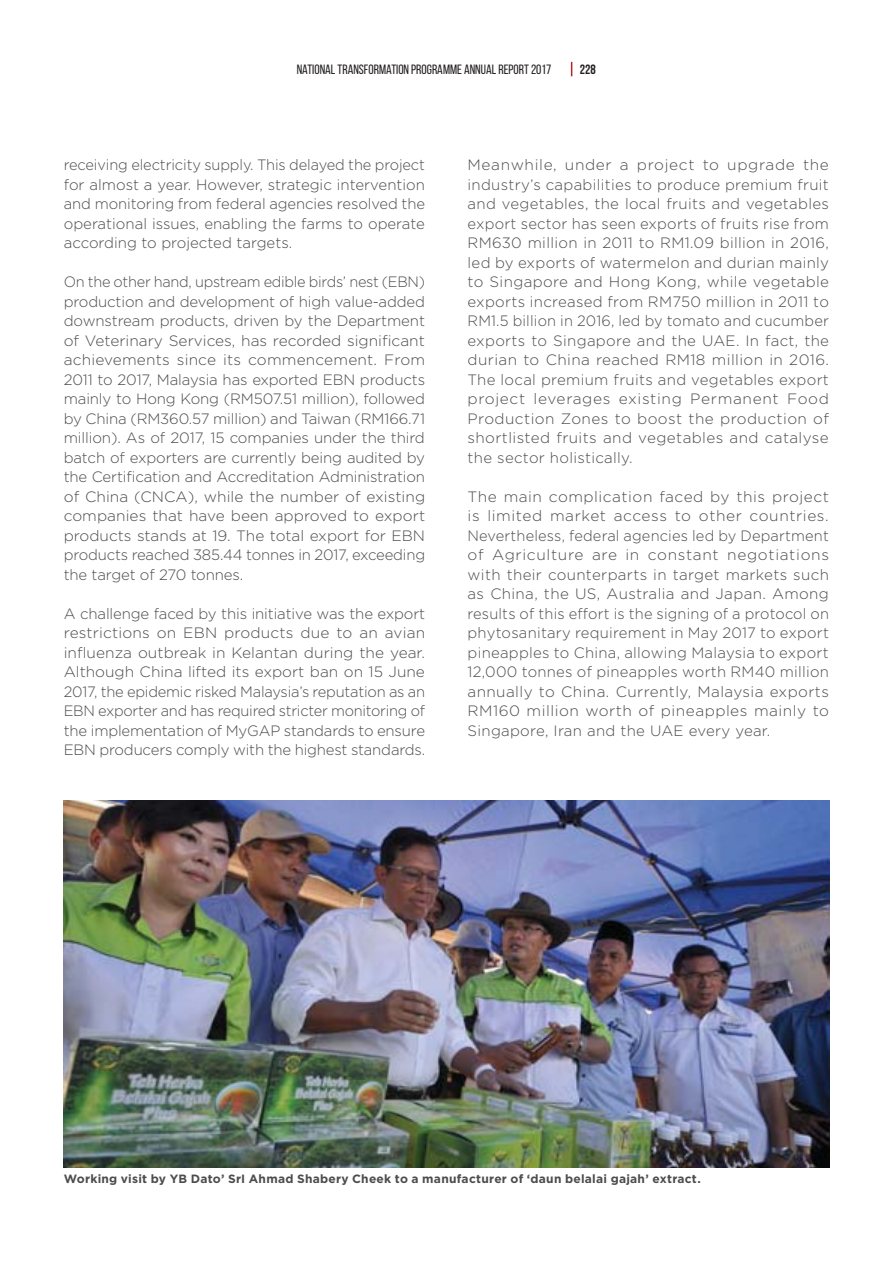
<style>
.page{position:relative;width:893px;height:1263px;background:#fff}
.page>*{position:absolute;margin:0;border:0;box-sizing:border-box;transform-origin:0 0}
.t1{font:300 15px/19.5px "Gotham";color:#4c4c4f;text-align:justify}
.t2{font:13.5px "Bebas Neue";color:#231f20}
.t3{font:700 13.5px "Bebas Neue";color:#231f20}
.t4{font:700 12px "Gotham";letter-spacing:.02em;color:#4c4c4f}
</style>
<div class="page">
<svg style="left:571px;top:62px;width:1px;height:14px"></svg>
<img style="left:64px;top:800px;width:766px;height:368px">
<p class="t2" style="left:297px;top:62px;width:256px">NATIONAL TRANSFORMATION PROGRAMME ANNUAL REPORT 2017</p>
<p class="t3" style="left:580px;top:62px;width:18px">228</p>
<p class="t1" style="left:64px;top:156px;width:363px">receiving electricity supply. This delayed the project for almost a year. However, strategic intervention and monitoring from federal agencies resolved the operational issues, enabling the farms to operate according to projected targets.</p>
<p class="t1" style="left:64px;top:273px;width:363px">On the other hand, upstream edible birds’ nest (EBN) production and development of high value-added downstream products, driven by the Department of Veterinary Services, has recorded significant achievements since its commencement. From 2011 to 2017, Malaysia has exported EBN products mainly to Hong Kong (RM507.51 million), followed by China (RM360.57 million) and Taiwan (RM166.71 million). As of 2017, 15 companies under the third batch of exporters are currently being audited by the Certification and Accreditation Administration of China (CNCA), while the number of existing companies that have been approved to export products stands at 19. The total export for EBN products reached 385.44 tonnes in 2017, exceeding the target of 270 tonnes.</p>
<p class="t1" style="left:64px;top:605px;width:363px">A challenge faced by this initiative was the export restrictions on EBN products due to an avian influenza outbreak in Kelantan during the year.<br>Although China lifted its export ban on 15 June 2017, the epidemic risked Malaysia’s reputation as an EBN exporter and has required stricter monitoring of the implementation of MyGAP standards to ensure EBN producers comply with the highest standards.</p>
<p class="t1" style="left:468px;top:156px;width:363px">Meanwhile, under a project to upgrade the industry’s capabilities to produce premium fruit and vegetables, the local fruits and vegetables export sector has seen exports of fruits rise from RM630 million in 2011 to RM1.09 billion in 2016, led by exports of watermelon and durian mainly to Singapore and Hong Kong, while vegetable exports increased from RM750 million in 2011 to RM1.5 billion in 2016, led by tomato and cucumber exports to Singapore and the UAE. In fact, the durian to China reached RM18 million in 2016.<br>The local premium fruits and vegetables export project leverages existing Permanent Food Production Zones to boost the production of shortlisted fruits and vegetables and catalyse the sector holistically.</p>
<p class="t1" style="left:468px;top:488px;width:363px">The main complication faced by this project is limited market access to other countries.<br>Nevertheless, federal agencies led by Department of Agriculture are in constant negotiations with their counterparts in target markets such as China, the US, Australia and Japan. Among results of this effort is the signing of a protocol on phytosanitary requirement in May 2017 to export pineapples to China, allowing Malaysia to export 12,000 tonnes of pineapples worth RM40 million annually to China. Currently, Malaysia exports RM160 million worth of pineapples mainly to Singapore, Iran and the UAE every year.</p>
<p class="t4" style="left:64px;top:1175px;width:639px">Working visit by YB Dato’ SrI Ahmad Shabery Cheek to a manufacturer of ‘daun belalai gajah’ extract.</p>
</div>
